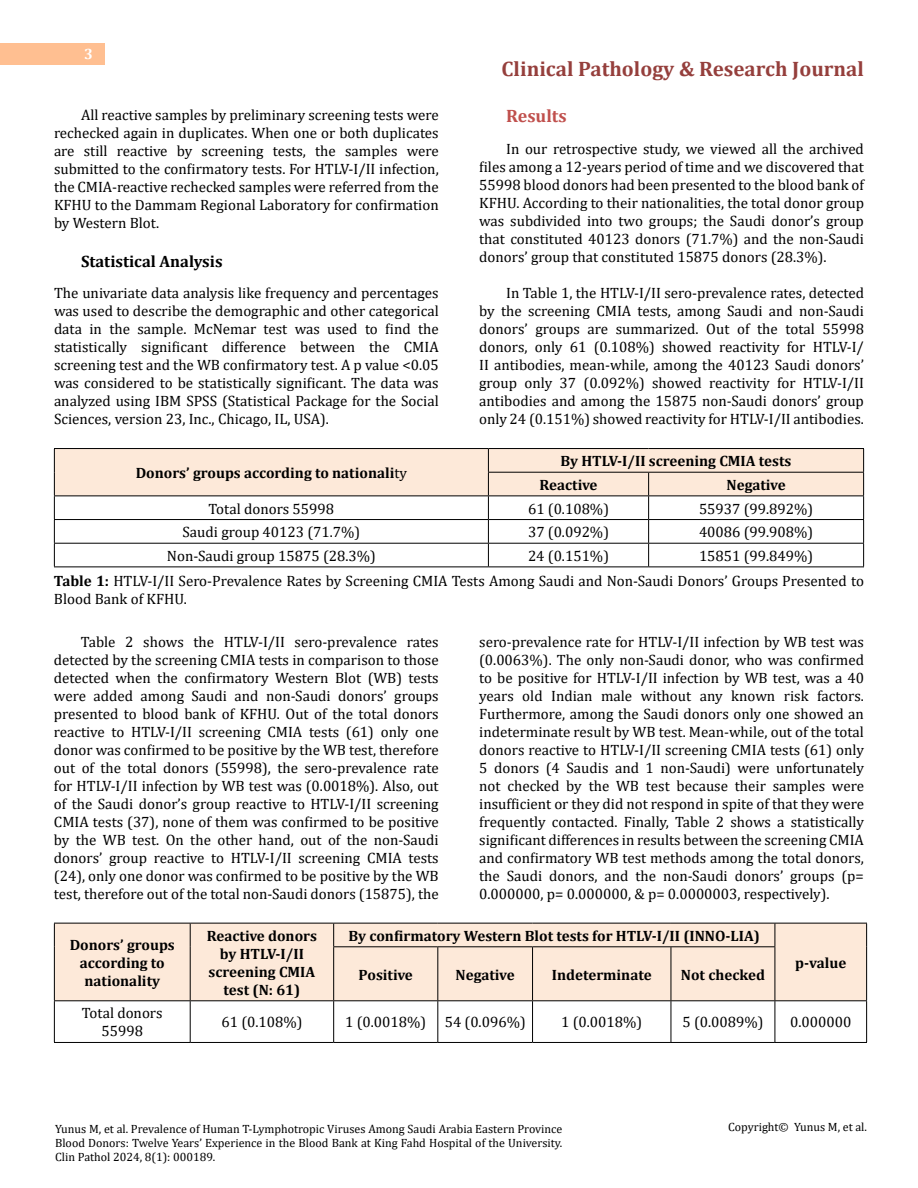
<style>
.page{position:relative;width:918px;height:1188px;background:#fff}
.page>*{position:absolute;margin:0;border:0;box-sizing:border-box;transform-origin:0 0}
.t1{font:700 21px "Cambria";color:#953f3c}
.t2{font:700 18px "Cambria";color:#c0504d}
.t3{font:700 16.5px "Cambria";color:#000}
.t4{font:15px/18px "Cambria";color:#000;text-align:justify}
.t5{font:700 15px/18px "Cambria";color:#000;text-align:center}
.t6{font:700 15px "Cambria";color:#fff}
.t7{font:12px/14.4px "Cambria";color:#000;text-align:justify}
.s1{font-weight:400}
.s2{font-weight:700}
</style>
<div class="page">
<div style="left:0;top:43px;width:105px;height:21px;background:#ffbf91"></div>
<hr style="left:54px;top:448px;width:434px;height:1px;background:#000">
<hr style="left:488px;top:448px;width:161px;height:1px;background:#000">
<hr style="left:649px;top:448px;width:215px;height:1px;background:#000">
<svg style="left:54px;top:449px;width:810px;height:118px"></svg>
<hr style="left:54px;top:567px;width:434px;height:1px;background:#000">
<hr style="left:488px;top:567px;width:161px;height:1px;background:#000">
<hr style="left:649px;top:567px;width:215px;height:1px;background:#000">
<div style="left:55px;top:924px;width:811px;height:76px;background:#fde9d9"></div>
<hr style="left:54px;top:923px;width:136px;height:1px;background:#000">
<svg style="left:54px;top:924px;width:1px;height:23px"></svg>
<hr style="left:190px;top:923px;width:144px;height:1px;background:#000">
<svg style="left:190px;top:924px;width:1px;height:23px"></svg>
<hr style="left:54px;top:947px;width:1px;height:53px;background:#000">
<hr style="left:190px;top:947px;width:1px;height:53px;background:#000">
<hr style="left:334px;top:923px;width:104px;height:1px;background:#000">
<svg style="left:333px;top:924px;width:1px;height:22px"></svg>
<hr style="left:438px;top:923px;width:95px;height:1px;background:#000">
<hr style="left:533px;top:923px;width:138px;height:1px;background:#000">
<hr style="left:671px;top:923px;width:104px;height:1px;background:#000">
<hr style="left:775px;top:923px;width:92px;height:1px;background:#000">
<svg style="left:775px;top:924px;width:1px;height:22px"></svg>
<svg style="left:866px;top:924px;width:1px;height:23px"></svg>
<hr style="left:866px;top:947px;width:1px;height:53px;background:#000">
<hr style="left:333px;top:946px;width:105px;height:1px;background:#000">
<hr style="left:333px;top:947px;width:1px;height:53px;background:#000">
<hr style="left:438px;top:946px;width:95px;height:1px;background:#000">
<hr style="left:437px;top:947px;width:1px;height:53px;background:#000">
<hr style="left:533px;top:946px;width:138px;height:1px;background:#000">
<hr style="left:532px;top:947px;width:1px;height:53px;background:#000">
<hr style="left:671px;top:946px;width:104px;height:1px;background:#000">
<hr style="left:671px;top:947px;width:1px;height:53px;background:#000">
<hr style="left:775px;top:947px;width:1px;height:53px;background:#000">
<hr style="left:54px;top:1000px;width:136px;height:1px;background:#000">
<hr style="left:54px;top:1001px;width:1px;height:41px;background:#000">
<hr style="left:190px;top:1000px;width:144px;height:1px;background:#000">
<hr style="left:190px;top:1001px;width:1px;height:41px;background:#000">
<hr style="left:334px;top:1000px;width:104px;height:1px;background:#000">
<hr style="left:333px;top:1001px;width:1px;height:41px;background:#000">
<hr style="left:438px;top:1000px;width:95px;height:1px;background:#000">
<hr style="left:437px;top:1001px;width:1px;height:41px;background:#000">
<hr style="left:533px;top:1000px;width:138px;height:1px;background:#000">
<hr style="left:532px;top:1001px;width:1px;height:41px;background:#000">
<hr style="left:671px;top:1000px;width:104px;height:1px;background:#000">
<hr style="left:671px;top:1001px;width:1px;height:41px;background:#000">
<hr style="left:775px;top:1000px;width:92px;height:1px;background:#000">
<hr style="left:775px;top:1001px;width:1px;height:41px;background:#000">
<hr style="left:866px;top:1001px;width:1px;height:41px;background:#000">
<hr style="left:54px;top:1042px;width:136px;height:1px;background:#000">
<hr style="left:190px;top:1042px;width:144px;height:1px;background:#000">
<hr style="left:334px;top:1042px;width:104px;height:1px;background:#000">
<hr style="left:438px;top:1042px;width:95px;height:1px;background:#000">
<hr style="left:533px;top:1042px;width:138px;height:1px;background:#000">
<hr style="left:671px;top:1042px;width:104px;height:1px;background:#000">
<hr style="left:775px;top:1042px;width:92px;height:1px;background:#000">
<p class="t6" style="left:84px;top:44px;width:10px">3</p>
<p class="t4" style="left:54px;top:105px;width:386px;text-indent:27px">All reactive samples by preliminary screening tests were rechecked again in duplicates. When one or both duplicates are still reactive by screening tests, the samples were submitted to the confirmatory tests. For HTLV-I/II infection, the CMIA-reactive rechecked samples were referred from the KFHU to the Dammam Regional Laboratory for confirmation by Western Blot.</p>
<p class="t3" style="left:81px;top:249px;width:143px">Statistical Analysis</p>
<p class="t4" style="left:54px;top:284px;width:386px">The univariate data analysis like frequency and percentages was used to describe the demographic and other categorical data in the sample. McNemar test was used to find the statistically significant difference between the CMIA screening test and the WB confirmatory test. A p value &lt;0.05 was considered to be statistically significant. The data was analyzed using IBM SPSS (Statistical Package for the Social Sciences, version 23, Inc., Chicago, IL, USA).</p>
<h1 class="t1" style="left:502px;top:54px;width:364px">Clinical Pathology &amp; Research Journal</h1>
<p class="t2" style="left:506px;top:103px;width:62px">Results</p>
<p class="t4" style="left:479px;top:139px;width:386px;text-indent:27px">In our retrospective study, we viewed all the archived files among a 12-years period of time and we discovered that 55998 blood donors had been presented to the blood bank of KFHU. According to their nationalities, the total donor group was subdivided into two groups; the Saudi donor’s group that constituted 40123 donors (71.7%) and the non-Saudi donors’ group that constituted 15875 donors (28.3%).</p>
<p class="t4" style="left:479px;top:283px;width:386px;text-indent:27px">In Table 1, the HTLV-I/II sero-prevalence rates, detected by the screening CMIA tests, among Saudi and non-Saudi donors’ groups are summarized. Out of the total 55998 donors, only 61 (0.108%) showed reactivity for HTLV-I/ II antibodies, mean-while, among the 40123 Saudi donors’ group only 37 (0.092%) showed reactivity for HTLV-I/II antibodies and among the 15875 non-Saudi donors’ group only 24 (0.151%) showed reactivity for HTLV-I/II antibodies.</p>
<p class="t5" style="left:136px;top:463px;width:273px">Donors’ groups according to nationali<span class="s1">ty</span></p>
<p class="t5" style="left:540px;top:449px;width:253px;line-height:23.7px;text-align:left;text-indent:21px">By HTLV-I/II screening CMIA tests<br>Reactive</p>
<p class="t5" style="left:727px;top:475px;width:61px">Negative</p>
<p class="t4" style="left:209px;top:499px;width:127px">Total donors 55998</p>
<p class="t4" style="left:528px;top:499px;width:83px">61 (0.108%)</p>
<p class="t4" style="left:699px;top:499px;width:116px">55937 (99.892%)</p>
<p class="t4" style="left:183px;top:523px;width:179px">Saudi group 40123 (71.7%)</p>
<p class="t4" style="left:528px;top:523px;width:83px">37 (0.092%)</p>
<p class="t4" style="left:699px;top:523px;width:116px">40086 (99.908%)</p>
<p class="t4" style="left:167px;top:547px;width:210px">Non-Saudi group 15875 (28.3%)</p>
<p class="t4" style="left:528px;top:547px;width:83px">24 (0.151%)</p>
<p class="t4" style="left:54px;top:543px;width:811px;line-height:25.2px;text-indent:645px">15851 (99.849%)<br><span class="s2">Table 1:</span> HTLV-I/II Sero-Prevalence Rates by Screening CMIA Tests Among Saudi and Non-Saudi Donors’ Groups Presented to</p>
<p class="t4" style="left:54px;top:590px;width:134px">Blood Bank of KFHU.</p>
<p class="t4" style="left:54px;top:633px;width:386px;text-indent:27px">Table 2 shows the HTLV-I/II sero-prevalence rates detected by the screening CMIA tests in comparison to those detected when the confirmatory Western Blot (WB) tests were added among Saudi and non-Saudi donors’ groups presented to blood bank of KFHU. Out of the total donors reactive to HTLV-I/II screening CMIA tests (61) only one donor was confirmed to be positive by the WB test, therefore out of the total donors (55998), the sero-prevalence rate for HTLV-I/II infection by WB test was (0.0018%). Also, out of the Saudi donor’s group reactive to HTLV-I/II screening CMIA tests (37), none of them was confirmed to be positive by the WB test. On the other hand, out of the non-Saudi donors’ group reactive to HTLV-I/II screening CMIA tests (24), only one donor was confirmed to be positive by the WB test, therefore out of the total non-Saudi donors (15875), the</p>
<p class="t4" style="left:479px;top:633px;width:386px">sero-prevalence rate for HTLV-I/II infection by WB test was (0.0063%). The only non-Saudi donor, who was confirmed to be positive for HTLV-I/II infection by WB test, was a 40 years old Indian male without any known risk factors.<br>Furthermore, among the Saudi donors only one showed an indeterminate result by WB test. Mean-while, out of the total donors reactive to HTLV-I/II screening CMIA tests (61) only 5 donors (4 Saudis and 1 non-Saudi) were unfortunately not checked by the WB test because their samples were insufficient or they did not respond in spite of that they were frequently contacted. Finally, Table 2 shows a statistically significant differences in results between the screening CMIA and confirmatory WB test methods among the total donors, the Saudi donors, and the non-Saudi donors’ groups (p= 0.000000, p= 0.000000, &amp; p= 0.0000003, respectively).</p>
<p class="t5" style="left:70px;top:935px;width:107px">Donors’ groups according to nationality</p>
<p class="t5" style="left:207px;top:926px;width:112px">Reactive donors by HTLV-I/II screening CMIA test (N: 61)</p>
<p class="t5" style="left:349px;top:926px;width:413px">By confirmatory Western Blot tests for HTLV-I/II (INNO-LIA)</p>
<p class="t5" style="left:795px;top:953px;width:53px">p-value</p>
<p class="t5" style="left:359px;top:965px;width:56px">Positive</p>
<p class="t5" style="left:456px;top:965px;width:61px">Negative</p>
<p class="t5" style="left:552px;top:965px;width:101px">Indeterminate</p>
<p class="t5" style="left:681px;top:965px;width:86px">Not checked</p>
<p class="t4" style="left:82px;top:1004px;width:82px;text-align:center">Total donors<br>55998</p>
<p class="t4" style="left:221px;top:1013px;width:83px">61 (0.108%)</p>
<p class="t4" style="left:345px;top:1013px;width:182px">1 (0.0018%) 54 (0.096%)</p>
<p class="t4" style="left:561px;top:1013px;width:83px">1 (0.0018%)</p>
<p class="t4" style="left:682px;top:1013px;width:83px">5 (0.0089%)</p>
<p class="t4" style="left:790px;top:1013px;width:63px">0.000000</p>
<p class="t7" style="left:55px;top:1121px;width:509px">Yunus M, et al. Prevalence of Human T-Lymphotropic Viruses Among Saudi Arabia Eastern Province Blood Donors: Twelve Years’ Experience in the Blood Bank at King Fahd Hospital of the University.<br>Clin Pathol 2024, 8(1): 000189.</p>
<p class="t7" style="left:728px;top:1119px;width:140px">Copyright© Yunus M, et al.</p>
</div>
